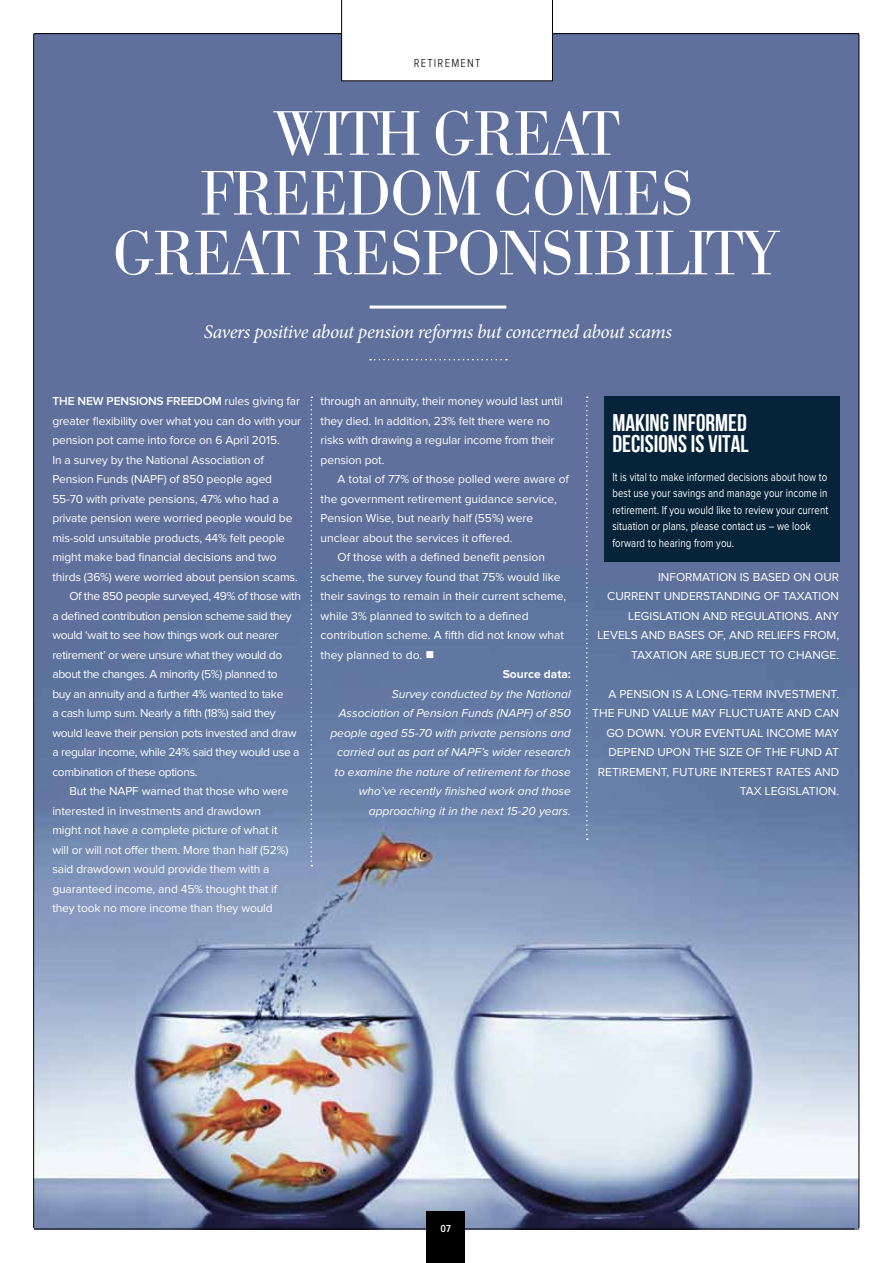
<style>
.page{position:relative;width:893px;height:1263px;background:#fff}
.page>*{position:absolute;margin:0;border:0;box-sizing:border-box;transform-origin:0 0}
.t1{font:300 61.65px/59.8px "Bodoni BE";letter-spacing:-.02em;color:#fff;text-align:center}
.t2{font:24px/21px "Bebas Neue";color:#fff}
.t3{font:italic 19.5px "Minion Pro";letter-spacing:-.025em;color:#fff}
.t4{font:12px/19.5px "Proxima Nova";letter-spacing:-.01em;color:#fff;text-align:right}
.t5{font:12px "Proxima Nova";letter-spacing:-.03em;color:#fff}
.t6{font:italic 12px/19.5px "Proxima Nova";color:#fff;text-align:right}
.t7{font:12px/16.5px "Proxima Nova";letter-spacing:.01em;color:#fff;scale:.8 1}
.t8{font:600 12px "Proxima Nova";letter-spacing:-.01em;color:#fff}
.t9{font:700 12px "Proxima Nova";color:#fff}
.t10{font:300 12px "Proxima Nova Cond";color:#000}
.t11{font:600 10.5px "Proxima Nova Cond";color:#fff}
.s1{font-weight:400}
</style>
<div class="page">
<img style="left:34px;top:34px;width:825px;height:1195px">
<hr style="left:34px;top:33px;width:825px;height:1px;background:#000">
<hr style="left:34px;top:1228px;width:821px;height:1px;background:#000">
<div style="left:426px;top:1212px;width:39px;height:51px;background:#000"></div>
<svg style="left:341px;top:0;width:212px;height:81px"></svg>
<hr style="left:859px;top:34px;width:1px;height:1194px;background:#000">
<hr style="left:33px;top:34px;width:1px;height:1194px;background:#000">
<div style="left:604px;top:396px;width:235px;height:166px;background:#062439"></div>
<svg style="left:370px;top:359px;width:137px;height:1px"></svg>
<hr style="left:370px;top:306px;width:136px;height:3px;background:#fff">
<svg style="left:311px;top:396px;width:1px;height:470px"></svg>
<svg style="left:586px;top:396px;width:2px;height:444px"></svg>
<p class="t10" style="left:414px;top:58px;width:15px">RETIREMENT</p>
<h1 class="t1" style="left:113px;top:106px;width:668px">WITH GREAT<br>FREEDOM COMES<br>GREAT RESPONSIBILITY</h1>
<h3 class="t3" style="left:204px;top:318px;width:469px">Savers positive about pension reforms but concerned about scams</h3>
<p class="t8" style="left:52px;top:396px;width:249px">THE NEW PENSIONS FREEDOM <span class="s1">rules giving far</span></p>
<p class="t4" style="left:52px;top:411px;width:250px">greater flexibility over what you can do with your</p>
<p class="t4" style="left:52px;top:431px;width:229px">pension pot came into force on 6 April 2015.</p>
<p class="t4" style="left:52px;top:450px;width:213px">In a survey by the National Association of</p>
<p class="t4" style="left:52px;top:470px;width:221px">Pension Funds (NAPF) of 850 people aged</p>
<p class="t4" style="left:52px;top:489px;width:228px">55-70 with private pensions, 47% who had a</p>
<p class="t4" style="left:52px;top:509px;width:242px">private pension were worried people would be</p>
<p class="t4" style="left:52px;top:528px;width:234px">mis-sold unsuitable products, 44% felt people</p>
<p class="t4" style="left:52px;top:548px;width:226px">might make bad financial decisions and two</p>
<p class="t4" style="left:52px;top:567px;width:247px">thirds (36%) were worried about pension scams.</p>
<p class="t5" style="left:69px;top:591px;width:233px">Of the 850 people surveyed, 49% of those with</p>
<p class="t5" style="left:52px;top:610px;width:241px">a defined contribution pension scheme said they</p>
<p class="t5" style="left:52px;top:630px;width:227px">would ‘wait to see how things work out nearer</p>
<p class="t5" style="left:52px;top:649px;width:231px">retirement’ or were unsure what they would do</p>
<p class="t5" style="left:52px;top:669px;width:227px">about the changes. A minority (5%) planned to</p>
<p class="t5" style="left:52px;top:688px;width:233px">buy an annuity and a further 4% wanted to take</p>
<p class="t5" style="left:52px;top:708px;width:225px">a cash lump sum. Nearly a fifth (18%) said they</p>
<p class="t5" style="left:52px;top:727px;width:246px">would leave their pension pots invested and draw</p>
<p class="t5" style="left:52px;top:747px;width:249px">a regular income, while 24% said they would use a</p>
<p class="t5" style="left:52px;top:766px;width:147px">combination of these options.</p>
<p class="t4" style="left:69px;top:782px;width:221px">But the NAPF warned that those who were</p>
<p class="t4" style="left:52px;top:801px;width:210px">interested in investments and drawdown</p>
<p class="t4" style="left:52px;top:821px;width:227px">might not have a complete picture of what it</p>
<p class="t4" style="left:52px;top:840px;width:238px">will or will not offer them. More than half (52%)</p>
<p class="t4" style="left:52px;top:860px;width:219px">said drawdown would provide them with a</p>
<p class="t4" style="left:52px;top:879px;width:226px">guaranteed income, and 45% thought that if</p>
<p class="t4" style="left:52px;top:899px;width:222px">they took no more income than they would</p>
<p class="t4" style="left:321px;top:392px;width:244px;text-align:left">through an annuity, their money would last until they died. In addition, 23% felt there were no risks with drawing a regular income from their pension pot.</p>
<p class="t4" style="left:338px;top:470px;width:233px">A total of 77% of those polled were aware of</p>
<p class="t4" style="left:321px;top:489px;width:238px">the government retirement guidance service,</p>
<p class="t4" style="left:321px;top:509px;width:214px">Pension Wise, but nearly half (55%) were</p>
<p class="t4" style="left:321px;top:528px;width:193px">unclear about the services it offered.</p>
<p class="t4" style="left:338px;top:548px;width:209px">Of those with a defined benefit pension</p>
<p class="t4" style="left:321px;top:567px;width:242px">scheme, the survey found that 75% would like</p>
<p class="t4" style="left:321px;top:587px;width:247px">their savings to remain in their current scheme,</p>
<p class="t4" style="left:321px;top:606px;width:209px">while 3% planned to switch to a defined</p>
<p class="t4" style="left:321px;top:626px;width:245px">contribution scheme. A fifth did not know what</p>
<p class="t4" style="left:321px;top:645px;width:115px">they planned to do. ■</p>
<p class="t9" style="left:503px;top:669px;width:70px">Source data:</p>
<p class="t6" style="left:330px;top:684px;width:242px">Survey conducted by the National Association of Pension Funds (NAPF) of 850 people aged 55-70 with private pensions and carried out as part of NAPF’s wider research to examine the nature of retirement for those who’ve recently finished work and those approaching it in the next 15-20 years.</p>
<h2 class="t2" style="left:612px;top:412px;width:138px">MAKING INFORMED<br>DECISIONS IS VITAL</h2>
<p class="t7" style="left:612px;top:469px;width:271px">It is vital to make informed decisions about how to best use your savings and manage your income in retirement. If you would like to review your current situation or plans, please contact us – we look forward to hearing from you.</p>
<p class="t4" style="left:658px;top:567px;width:119px">INFORMATION IS BASED</p>
<p class="t4" style="left:793px;top:567px;width:47px">ON OUR</p>
<p class="t4" style="left:607px;top:587px;width:233px">CURRENT UNDERSTANDING OF TAXATION</p>
<p class="t4" style="left:628px;top:606px;width:212px">LEGISLATION AND REGULATIONS. ANY</p>
<p class="t4" style="left:597px;top:626px;width:95px">LEVELS AND BASES</p>
<p class="t4" style="left:631px;top:626px;width:210px">OF, AND RELIEFS FROM,<br>TAXATION ARE SUBJECT TO CHANGE.</p>
<p class="t4" style="left:592px;top:684px;width:248px">A PENSION IS A LONG-TERM INVESTMENT.<br>THE FUND VALUE MAY FLUCTUATE AND CAN<br>GO DOWN. YOUR EVENTUAL INCOME MAY<br>DEPEND UPON THE SIZE OF THE FUND AT<br>RETIREMENT, FUTURE INTEREST RATES AND<br>TAX LEGISLATION.</p>
<p class="t11" style="left:441px;top:1224px;width:12px">07</p>
</div>
